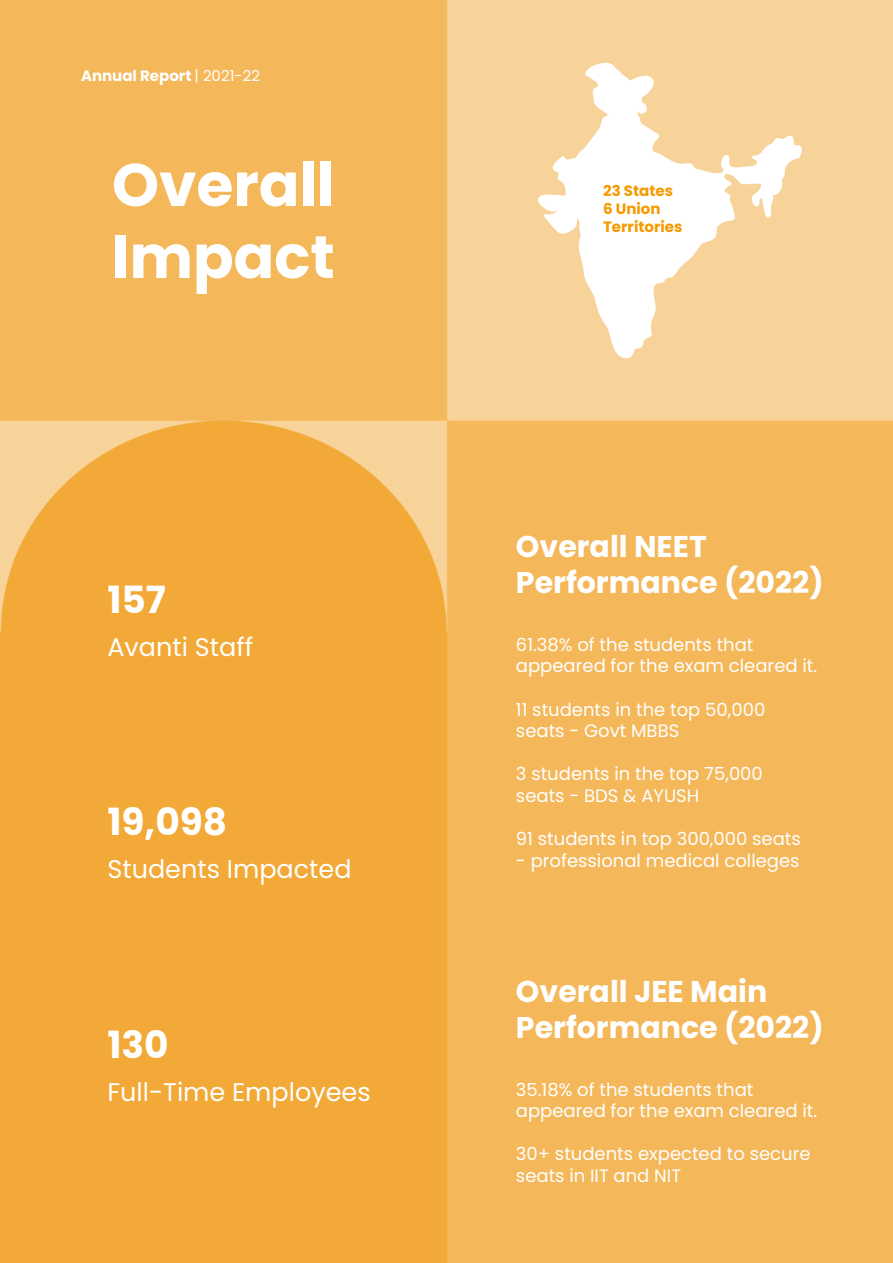
<style>
.page{position:relative;width:893px;height:1263px;background:#fff}
.page>*{position:absolute;margin:0;border:0;box-sizing:border-box;transform-origin:0 0}
.t1{font:700 60px/72px "Poppins";color:#fff}
.t2{font:700 37.5px "Poppins";color:#fff}
.t3{font:700 30px/36px "Poppins";color:#fff}
.t4{font:25.5px "Poppins";color:#fff}
.t5{font:18px/21.6px "Poppins";color:#fff}
.t6{font:700 15px/18px "Poppins";color:#f59a00}
.t7{font:700 15px "Poppins";color:#fff}
.s1{font-weight:400}
</style>
<div class="page">
<img style="left:0;top:0;width:893px;height:1263px">
<svg style="left:537px;top:61px;width:265px;height:299px;fill:#f8d399"></svg>
<p class="t7" style="left:81px;top:67px;width:180px">Annual Report <span class="s1">| 2021-22</span></p>
<h1 class="t1" style="left:112px;top:149px;width:224px">Overall<br>Impact</h1>
<h2 class="t2" style="left:107px;top:578px;width:60px">157</h2>
<h3 class="t4" style="left:107px;top:632px;width:147px">Avanti Staff</h3>
<h2 class="t2" style="left:107px;top:800px;width:121px">19,098</h2>
<h3 class="t4" style="left:107px;top:854px;width:246px">Students Impacted</h3>
<h2 class="t2" style="left:107px;top:1023px;width:63px">130</h2>
<h3 class="t4" style="left:107px;top:1077px;width:265px">Full-Time Employees</h3>
<p class="t6" style="left:603px;top:182px;width:81px">23 States<br>6 Union<br>Territories</p>
<h3 class="t3" style="left:516px;top:529px;width:309px">Overall NEET<br>Performance (2022)</h3>
<p class="t5" style="left:516px;top:634px;width:303px">61.38% of the students that appeared for the exam cleared it.</p>
<p class="t5" style="left:516px;top:699px;width:251px">11 students in the top 50,000 seats - Govt MBBS</p>
<p class="t5" style="left:516px;top:763px;width:248px">3 students in the top 75,000 seats - BDS &amp; AYUSH</p>
<p class="t5" style="left:516px;top:828px;width:286px">91 students in top 300,000 seats</p>
<p class="t5" style="left:516px;top:850px;width:285px">- professional medical colleges</p>
<h3 class="t3" style="left:516px;top:974px;width:309px">Overall JEE Main<br>Performance (2022)</h3>
<p class="t5" style="left:516px;top:1078px;width:303px">35.18% of the students that appeared for the exam cleared it.</p>
<p class="t5" style="left:516px;top:1143px;width:296px">30+ students expected to secure seats in IIT and NIT</p>
</div>
